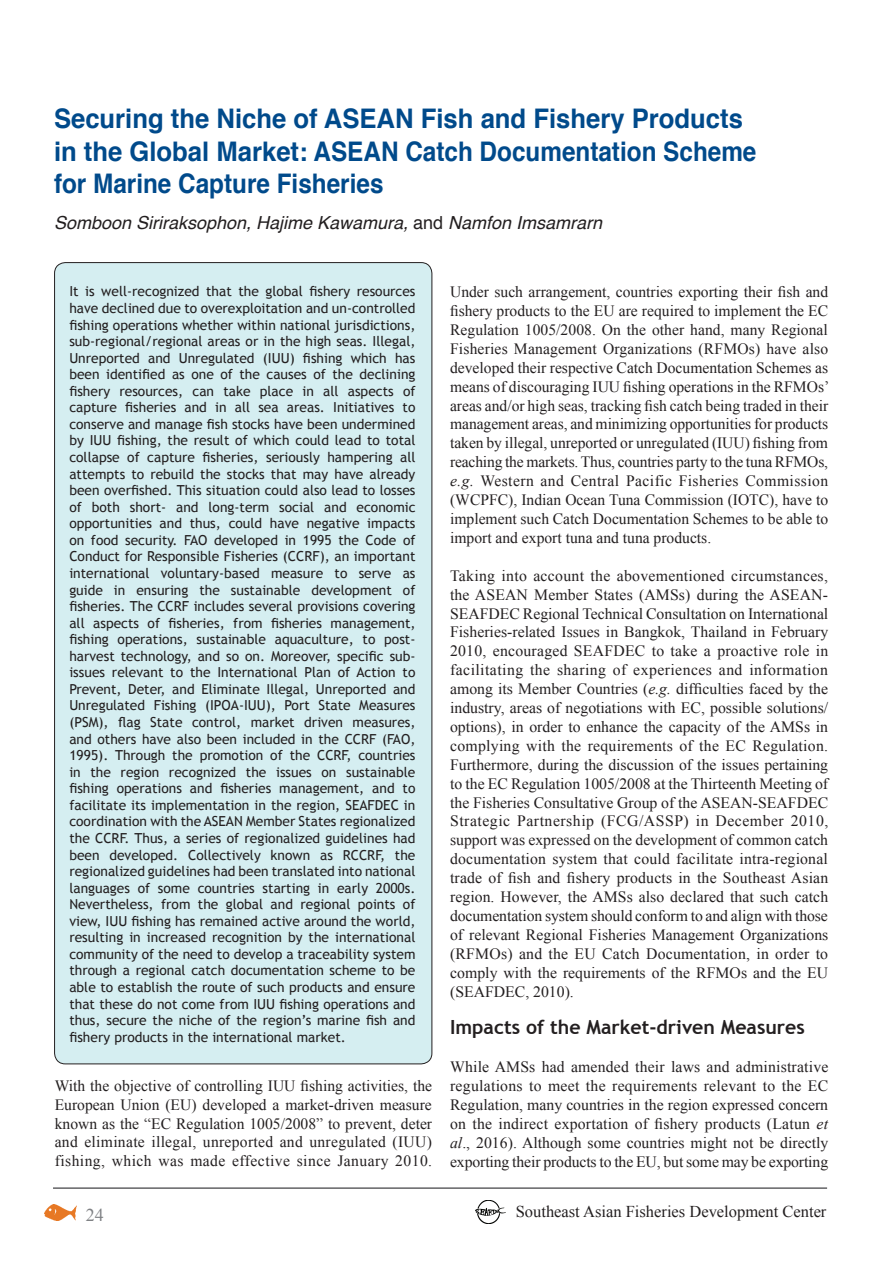
<style>
.page{position:relative;width:893px;height:1263px;background:#fff}
.page>*{position:absolute;margin:0;border:0;box-sizing:border-box;transform-origin:0 0}
.t1{font:700 27px/32.4px "Helvetica";color:#004a8b;scale:.95 1}
.t2{font:700 19.5px "Trebuchet MS";color:#231f20}
.t3{font:italic 18px "Helvetica";color:#231f20}
.t4{font:18px "Times New Roman";color:#808285}
.t5{font:16.5px "Times New Roman";color:#231f20}
.t6{font:15.75px/18.9px "Times New Roman";color:#231f20;text-align:justify}
.t7{font:13.8px/16.5px "Trebuchet MS";color:#231f20;text-align:justify}
.s1{font-style:normal}
.s2{font-style:italic}
</style>
<div class="page">
<img style="left:45px;top:1205px;width:32px;height:16px">
<img style="left:475px;top:1200px;width:31px;height:23px">
<hr style="left:53px;top:1187px;width:774px;height:2px;background:#636366">
<div style="left:55px;top:263px;width:377px;height:801px;background:#d5eef1;border-radius:11px"></div>
<h1 class="t1" style="left:54px;top:103px;width:741px">Securing the Niche of ASEAN Fish and Fishery Products in the Global Market: ASEAN Catch Documentation Scheme for Marine Capture Fisheries</h1>
<p class="t3" style="left:54px;top:209px;width:550px">Somboon Siriraksophon, Hajime Kawamura, <span class="s1">and</span> Namfon Imsamrarn</p>
<p class="t7" style="left:69px;top:283px;width:348px">It is well-recognized that the global fishery resources have declined due to overexploitation and un-controlled fishing operations whether within national jurisdictions, sub-regional/regional areas or in the high seas. Illegal, Unreported and Unregulated (IUU) fishing which has been identified as one of the causes of the declining fishery resources, can take place in all aspects of capture fisheries and in all sea areas. Initiatives to conserve and manage fish stocks have been undermined by IUU fishing, the result of which could lead to total collapse of capture fisheries, seriously hampering all attempts to rebuild the stocks that may have already been overfished. This situation could also lead to losses of both short- and long-term social and economic opportunities and thus, could have negative impacts on food security. FAO developed in 1995 the Code of Conduct for Responsible Fisheries (CCRF), an important international voluntary-based measure to serve as guide in ensuring the sustainable development of fisheries. The CCRF includes several provisions covering all aspects of fisheries, from fisheries management, fishing operations, sustainable aquaculture, to post&shy;harvest technology, and so on. Moreover, specific sub&shy;issues relevant to the International Plan of Action to Prevent, Deter, and Eliminate Illegal, Unreported and Unregulated Fishing (IPOA-IUU), Port State Measures (PSM), flag State control, market driven measures, and others have also been included in the CCRF (FAO, 1995). Through the promotion of the CCRF, countries in the region recognized the issues on sustainable fishing operations and fisheries management, and to facilitate its implementation in the region, SEAFDEC in coordination with the ASEAN Member States regionalized the CCRF. Thus, a series of regionalized guidelines had been developed. Collectively known as RCCRF, the regionalized guidelines had been translated into national languages of some countries starting in early 2000s.<br>Nevertheless, from the global and regional points of view, IUU fishing has remained active around the world, resulting in increased recognition by the international community of the need to develop a traceability system through a regional catch documentation scheme to be able to establish the route of such products and ensure that these do not come from IUU fishing operations and thus, secure the niche of the region’s marine fish and fishery products in the international market.</p>
<p class="t6" style="left:55px;top:1076px;width:379px">With the objective of controlling IUU fishing activities, the European Union (EU) developed a market-driven measure known as the “EC Regulation 1005/2008” to prevent, deter and eliminate illegal, unreported and unregulated (IUU) fishing, which was made effective since January 2010.</p>
<p class="t6" style="left:450px;top:282px;width:381px">Under such arrangement, countries exporting their fish and fishery products to the EU are required to implement the EC Regulation 1005/2008. On the other hand, many Regional Fisheries Management Organizations (RFMOs) have also developed their respective Catch Documentation Schemes as means of discouraging IUU fishing operations in the RFMOs’ areas and/or high seas, tracking fish catch being traded in their management areas, and minimizing opportunities for products taken by illegal, unreported or unregulated (IUU) fishing from reaching the markets. Thus, countries party to the tuna RFMOs, <span class="s2">e.g.</span> Western and Central Pacific Fisheries Commission (WCPFC), Indian Ocean Tuna Commission (IOTC), have to implement such Catch Documentation Schemes to be able to import and export tuna and tuna products.</p>
<p class="t6" style="left:450px;top:566px;width:380px">Taking into account the abovementioned circumstances, the ASEAN Member States (AMSs) during the ASEAN-SEAFDEC Regional Technical Consultation on International Fisheries-related Issues in Bangkok, Thailand in February 2010, encouraged SEAFDEC to take a proactive role in facilitating the sharing of experiences and information among its Member Countries (<span class="s2">e.g.</span> difficulties faced by the industry, areas of negotiations with EC, possible solutions/ options), in order to enhance the capacity of the AMSs in complying with the requirements of the EC Regulation.<br>Furthermore, during the discussion of the issues pertaining to the EC Regulation 1005/2008 at the Thirteenth Meeting of the Fisheries Consultative Group of the ASEAN-SEAFDEC Strategic Partnership (FCG/ASSP) in December 2010, support was expressed on the development of common catch documentation system that could facilitate intra-regional trade of fish and fishery products in the Southeast Asian region. However, the AMSs also declared that such catch documentation system should conform to and align with those of relevant Regional Fisheries Management Organizations (RFMOs) and the EU Catch Documentation, in order to comply with the requirements of the RFMOs and the EU (SEAFDEC, 2010).</p>
<p class="t2" style="left:450px;top:1015px;width:356px">Impacts of the Market-driven Measures</p>
<p class="t6" style="left:450px;top:1057px;width:380px">While AMSs had amended their laws and administrative regulations to meet the requirements relevant to the EC Regulation, many countries in the region expressed concern on the indirect exportation of fishery products (Latun <span class="s2">et al</span>., 2016). Although some countries might not be directly exporting their products to the EU, but some may be exporting</p>
<p class="t4" style="left:86px;top:1202px;width:20px">24</p>
<p class="t5" style="left:516px;top:1200px;width:312px">Southeast Asian Fisheries Development Center</p>
</div>
